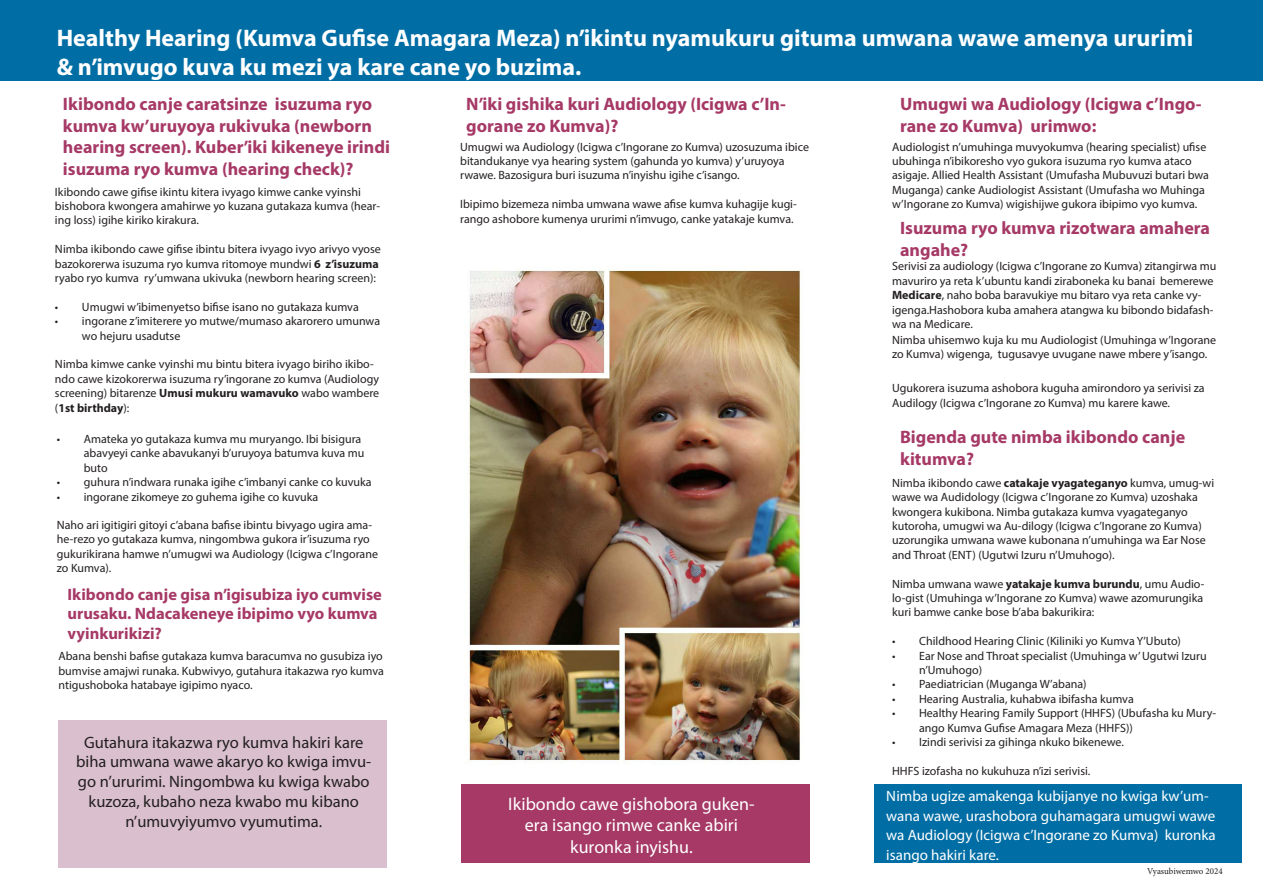
<style>
.page{position:relative;width:1263px;height:893px;background:#fff}
.page>*{position:absolute;margin:0;border:0;box-sizing:border-box;transform-origin:0 0}
.t1{font:700 24px/28.8px "Myriad Pro";color:#fff}
.t2{font:700 18px/21.6px "Myriad Pro";color:#a63966}
.t3{font:18px/21.6px "Myriad Pro";color:#fff;text-align:center}
.t4{font:16.5px/19.8px "Myriad Pro";color:#231f20;text-align:center}
.t5{font:700 16.5px/19.8px "Myriad Pro";color:#a63966}
.t6{font:15px/19.5px "Myriad Pro";color:#fff}
.t7{font:12px/14.4px "Myriad Pro";color:#231f20}
.t8{font:9px "Minion Pro";letter-spacing:-.005em;color:#231f20}
.s1{font-weight:700}
</style>
<div class="page">
<div style="left:0;top:0;width:1263px;height:81px;background:#006ea5"></div>
<div style="left:874px;top:784px;width:367px;height:78px;background:#006ea5"></div>
<div style="left:461px;top:784px;width:349px;height:78px;background:#a63966"></div>
<div style="left:58px;top:720px;width:329px;height:148px;background:#dac0cf"></div>
<img style="left:468px;top:270px;width:333px;height:493px">
<p class="t1" style="left:57px;top:23px;width:1138px">Healthy Hearing (Kumva Gufise Amagara Meza) n’ikintu nyamukuru gituma umwana wawe amenya ururimi &amp; n’imvugo kuva ku mezi ya kare cane yo buzima.</p>
<p class="t2" style="left:63px;top:93px;width:329px">Ikibondo canje caratsinze isuzuma ryo kumva kw’uruyoya rukivuka (newborn hearing screen). Kuber’iki kikeneye irindi isuzuma ryo kumva (hearing check)?</p>
<p class="t2" style="left:466px;top:93px;width:321px">N’iki gishika kuri Audiology (Icigwa c’In&shy;gorane zo Kumva)?</p>
<p class="t7" style="left:460px;top:139px;width:350px">Umugwi wa Audiology (Icigwa c’Ingorane zo Kumva) uzosuzuma ibice bitandukanye vya hearing system (gahunda yo kumva) y’uruyoya rwawe. Bazosigura buri isuzuma n’inyishu igihe c’isango.</p>
<p class="t7" style="left:460px;top:197px;width:338px">Ibipimo bizemeza nimba umwana wawe afise kumva kuhagije kugi&shy;rango ashobore kumenya ururimi n’imvugo, canke yatakaje kumva.</p>
<p class="t7" style="left:55px;top:184px;width:327px">Ikibondo cawe gifise ikintu kitera ivyago kimwe canke vyinshi bishobora kwongera amahirwe yo kuzana gutakaza kumva (hear&shy;ing loss) igihe kiriko kirakura.</p>
<p class="t7" style="left:55px;top:242px;width:327px">Nimba ikibondo cawe gifise ibintu bitera ivyago ivyo arivyo vyose bazokorerwa isuzuma ryo kumva ritomoye mundwi <span class="s1">6 z’isuzuma </span>ryabo ryo kumva ry’umwana ukivuka (newborn hearing screen):</p>
<p class="t7" style="left:55px;top:299px;width:305px">• Umugwi w’ibimenyetso bifise isano no gutakaza kumva</p>
<p class="t7" style="left:82px;top:314px;width:300px;text-indent:-27px">• ingorane z’imiterere yo mutwe/mumaso akarorero umunwa wo hejuru usadutse</p>
<p class="t7" style="left:55px;top:357px;width:326px">Nimba kimwe canke vyinshi mu bintu bitera ivyago biriho ikibo&shy;ndo cawe kizokorerwa isuzuma ry’ingorane zo kumva (Audiology screening) bitarenze <span class="s1">Umusi mukuru wamavuko</span> wabo wambere (<span class="s1">1st birthday</span>):</p>
<p class="t7" style="left:84px;top:432px;width:282px;text-indent:-27px">• Amateka yo gutakaza kumva mu muryango. Ibi bisigura abavyeyi canke abavukanyi b’uruyoya batumva kuva mu buto</p>
<p class="t7" style="left:57px;top:475px;width:316px">• guhura n’indwara runaka igihe c’imbanyi canke co kuvuka</p>
<p class="t7" style="left:57px;top:489px;width:263px">• ingorane zikomeye zo guhema igihe co kuvuka</p>
<p class="t7" style="left:57px;top:518px;width:323px">Naho ari igitigiri gitoyi c’abana bafise ibintu bivyago ugira ama&shy;he-rezo yo gutakaza kumva, ningombwa gukora ir’isuzuma ryo gukurikirana hamwe n’umugwi wa Audiology (Icigwa c’Ingorane zo Kumva).</p>
<p class="t5" style="left:68px;top:584px;width:316px">Ikibondo canje gisa n’igisubiza iyo cumvise urusaku. Ndacakeneye ibipimo vyo kumva vyinkurikizi?</p>
<p class="t7" style="left:58px;top:649px;width:327px;text-align:justify">Abana benshi bafise gutakaza kumva baracumva no gusubiza iyo bumvise amajwi runaka. Kubwivyo, gutahura itakazwa ryo kumva ntigushoboka hatabaye igipimo nyaco.</p>
<p class="t4" style="left:76px;top:732px;width:297px">Gutahura itakazwa ryo kumva hakiri kare biha umwana wawe akaryo ko kwiga imvu&shy;go n’ururimi. Ningombwa ku kwiga kwabo kuzoza, kubaho neza kwabo mu kibano n’umuvyiyumvo vyumutima.</p>
<p class="t3" style="left:508px;top:793px;width:248px">Ikibondo cawe gishobora guken&shy;era isango rimwe canke abiri kuronka inyishu.</p>
<p class="t2" style="left:900px;top:93px;width:303px">Umugwi wa Audiology (Icigwa c’Ingo&shy;rane zo Kumva) urimwo:</p>
<p class="t7" style="left:892px;top:139px;width:318px">Audiologist n’umuhinga muvyokumva (hearing specialist) ufise ubuhinga n’ibikoresho vyo gukora isuzuma ryo kumva ataco asigaje. Allied Health Assistant (Umufasha Mubuvuzi butari bwa Muganga) canke Audiologist Assistant (Umufasha wo Muhinga w’Ingorane zo Kumva) wigishijwe gukora ibipimo vyo kumva.</p>
<p class="t2" style="left:900px;top:217px;width:311px">Isuzuma ryo kumva rizotwara amahera angahe?</p>
<p class="t7" style="left:892px;top:259px;width:326px">Serivisi za audiology (Icigwa c’Ingorane zo Kumva) zitangirwa mu mavuriro ya reta k’ubuntu kandi ziraboneka ku banai bemerewe <span class="s1">Medicare</span>, naho boba baravukiye mu bitaro vya reta canke vy&shy;igenga.Hashobora kuba amahera atangwa ku bibondo bidafash&shy;wa na Medicare.</p>
<p class="t7" style="left:892px;top:332px;width:326px">Nimba uhisemwo kuja ku mu Audiologist (Umuhinga w’Ingorane zo Kumva) wigenga, tugusavye uvugane nawe mbere y’isango.</p>
<p class="t7" style="left:892px;top:381px;width:314px">Ugukorera isuzuma ashobora kuguha amirondoro ya serivisi za<br>Audilogy (Icigwa c’Ingorane zo Kumva) mu karere kawe.</p>
<p class="t2" style="left:900px;top:426px;width:287px">Bigenda gute nimba ikibondo canje kitumva?</p>
<p class="t7" style="left:892px;top:475px;width:323px">Nimba ikibondo cawe <span class="s1">catakaje vyagateganyo</span> kumva, umug-wi wawe wa Audidology (Icigwa c’Ingorane zo Kumva) uzoshaka kwongera kukibona. Nimba gutakaza kumva vyagateganyo kutoroha, umugwi wa Au-dilogy (Icigwa c’Ingorane zo Kumva) uzorungika umwana wawe kubonana n’umuhinga wa Ear Nose and Throat (ENT) (Ugutwi Izuru n’Umuhogo).</p>
<p class="t7" style="left:892px;top:576px;width:314px;text-align:justify">Nimba umwana wawe <span class="s1">yatakaje kumva burundu</span>, umu Audio&shy;lo-gist (Umuhinga w’Ingorane zo Kumva) wawe azomurungika kuri bamwe canke bose b’aba bakurikira:</p>
<p class="t7" style="left:892px;top:634px;width:290px">• Childhood Hearing Clinic (Kiliniki yo Kumva Y’Ubuto)</p>
<p class="t7" style="left:919px;top:648px;width:289px;text-indent:-27px">• Ear Nose and Throat specialist (Umuhinga w’ Ugutwi Izuru n’Umuhogo)</p>
<p class="t7" style="left:892px;top:677px;width:196px">• Paediatrician (Muganga W’abana)</p>
<p class="t7" style="left:892px;top:691px;width:243px">• Hearing Australia, kuhabwa ibifasha kumva</p>
<p class="t7" style="left:919px;top:706px;width:298px;text-indent:-27px">• Healthy Hearing Family Support (HHFS) (Ubufasha ku Mury&shy;ango Kumva Gufise Amagara Meza (HHFS))</p>
<p class="t7" style="left:892px;top:735px;width:233px">• Izindi serivisi za gihinga nkuko bikenewe.</p>
<p class="t7" style="left:892px;top:763px;width:200px">HHFS izofasha no kukuhuza n’izi serivisi.</p>
<p class="t6" style="left:886px;top:786px;width:331px">Nimba ugize amakenga kubijanye no kwiga kw’um&shy;wana wawe, urashobora guhamagara umugwi wawe wa Audiology (Icigwa c’Ingorane zo Kumva) kuronka isango hakiri kare.</p>
<p class="t8" style="left:1147px;top:865px;width:77px">Vyasubiwemwo 2024</p>
</div>
